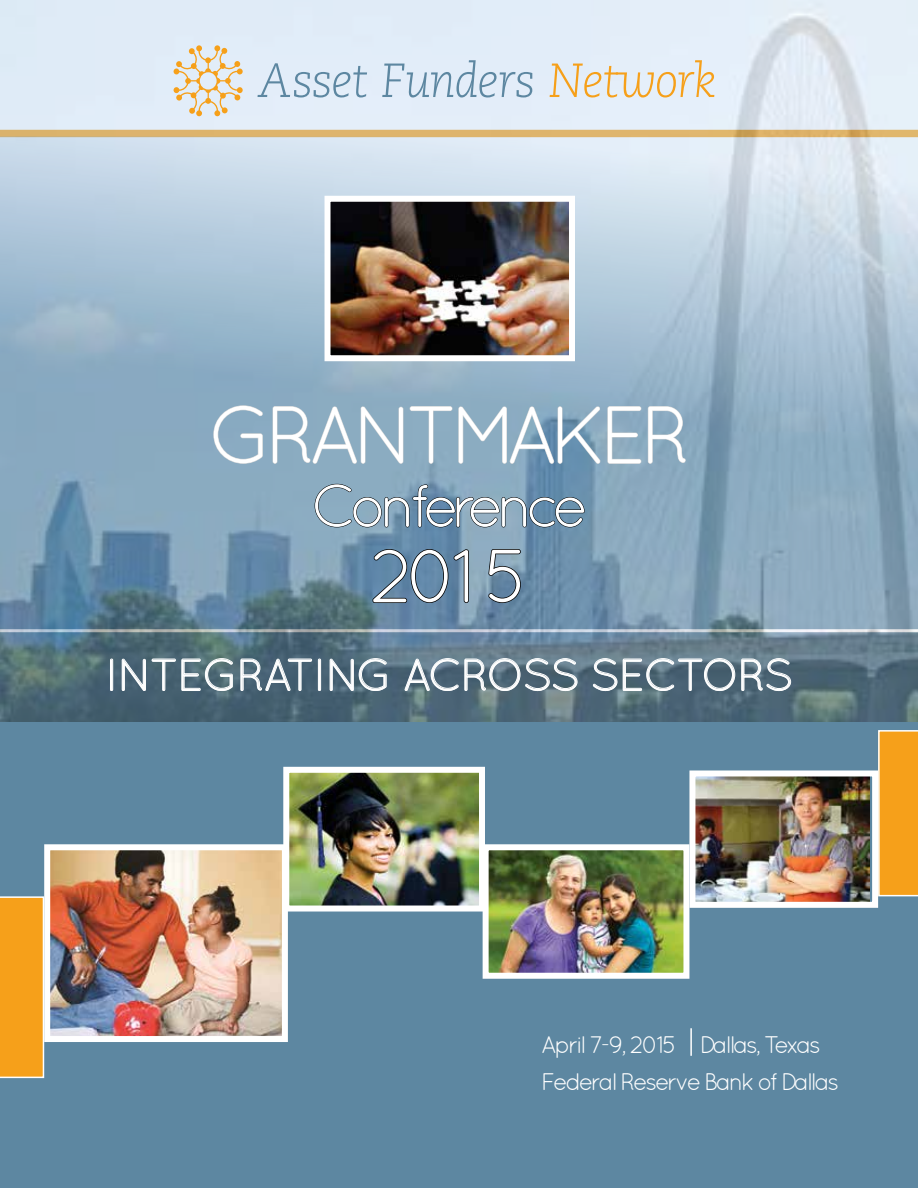
<style>
.page{position:relative;width:918px;height:1188px;background:#fff}
.page>*{position:absolute;margin:0;border:0;box-sizing:border-box;transform-origin:0 0}
.t1{font:81px "Quicksand";letter-spacing:-.1em;color:#fff}
.t2{font:75px "Quicksand";color:#fff}
.t3{font:60px "Quicksand";letter-spacing:-.13em;color:#fff}
.t4{font:45px "Quicksand";letter-spacing:-.04em;color:#fff}
.t5{font:24px/37.5px "Quicksand";letter-spacing:-.09em;color:#fff}
</style>
<div class="page">
<div style="left:0;top:137px;width:918px;height:1051px;background:#5d87a1"></div>
<img style="left:51px;top:851px;width:230px;height:184px">
<div style="left:44px;top:844px;width:244px;height:198px;border:6px solid #fff"></div>
<div style="left:0;top:896px;width:44px;height:182px;background:#f6a01a"></div>
<img style="left:0;top:0;width:918px;height:721px">
<svg style="left:372px;top:548px;width:98px;height:56px"></svg>
<svg style="left:488px;top:548px;width:34px;height:56px"></svg>
<svg style="left:314px;top:484px;width:271px;height:44px"></svg>
<svg style="left:213px;top:405px;width:50px;height:59px;background:#91aec3"></svg>
<svg style="left:272px;top:406px;width:329px;height:58px;background:#8dacc0"></svg>
<svg style="left:607px;top:406px;width:35px;height:58px;background:#96b0c3"></svg>
<svg style="left:648px;top:406px;width:38px;height:58px;background:#92aec1"></svg>
<div style="left:110px;top:659px;width:3px;height:32px;border:1px solid #fff"></div>
<svg style="left:122px;top:658px;width:111px;height:33px;background:#6a808b"></svg>
<svg style="left:240px;top:658px;width:72px;height:33px;background:#687d8c"></svg>
<div style="left:318px;top:659px;width:3px;height:32px;border:1px solid #fff"></div>
<svg style="left:329px;top:658px;width:58px;height:33px;background:#6e8491"></svg>
<svg style="left:405px;top:658px;width:173px;height:33px;background:#708592"></svg>
<svg style="left:592px;top:658px;width:199px;height:33px;background:#6c818e"></svg>
<img style="left:332px;top:203px;width:236px;height:151px">
<div style="left:325px;top:196px;width:250px;height:165px;border:6px solid #fff"></div>
<img style="left:696px;top:777px;width:174px;height:124px">
<div style="left:689px;top:770px;width:189px;height:138px;border:6px solid #fff"></div>
<svg style="left:174px;top:45px;width:69px;height:71px;background:#e6dbc6"></svg>
<svg style="left:258px;top:63px;width:109px;height:34px;background:#c8d8e7"></svg>
<svg style="left:382px;top:60px;width:150px;height:37px;background:#c8d9e7"></svg>
<svg style="left:550px;top:60px;width:164px;height:37px;background:#e7decd"></svg>
<hr style="left:690px;top:1028px;width:2px;height:28px;background:#fff">
<img style="left:290px;top:774px;width:188px;height:131px">
<div style="left:283px;top:767px;width:202px;height:145px;border:6px solid #fff"></div>
<img style="left:490px;top:851px;width:192px;height:121px">
<div style="left:483px;top:844px;width:206px;height:135px;border:6px solid #fff"></div>
<svg style="left:878px;top:730px;width:40px;height:166px;background:#f6a426"></svg>
<h1 class="t1" style="left:208px;top:389px;width:485px">GRANTMAKER</h1>
<h3 class="t3" style="left:311px;top:472px;width:280px">Conference</h3>
<h2 class="t2" style="left:370px;top:533px;width:162px">201 5</h2>
<h3 class="t4" style="left:106px;top:649px;width:690px">INTEGRATING ACROSS SECTORS</h3>
<p class="t5" style="left:541px;top:1026px;width:300px">April 7-9, 2015 Dallas, Texas<br>Federal Reserve Bank of Dallas</p>
</div>
